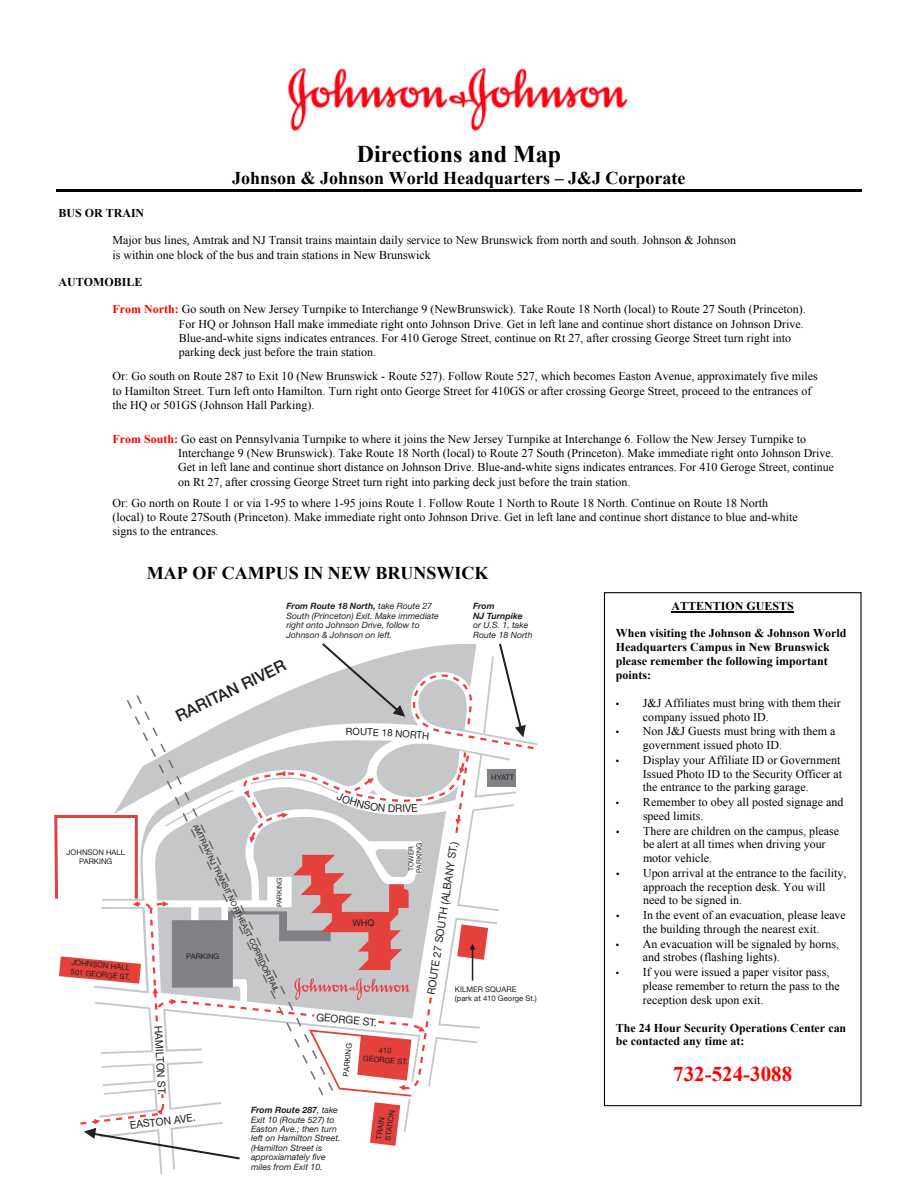
<style>
.page{position:relative;width:918px;height:1188px;background:#fff}
.page>*{position:absolute;margin:0;border:0;box-sizing:border-box;transform-origin:0 0}
.t1{font:700 24px "Times New Roman";color:#000}
.t2{font:700 21px "Times New Roman";color:#f00}
.t3{font:700 18px "Times New Roman";color:#000}
.t4{font:500 16.2px "Helvetica Neue";color:#231f20}
.t5{font:12px/13.8px "Times New Roman";color:#000}
.t6{font:700 12px/13.8px "Times New Roman";color:#000}
.t7{font:10.8px "Helvetica Neue";color:#231f20}
.t8{font:9.9px "Helvetica Neue";color:#231f20}
.t9{font:9.15px "Helvetica Neue";color:#231f20}
.t10{font:italic 8.7px/9.4px "Helvetica Neue";color:#231f20}
.t11{font:italic 700 8.7px/9.4px "Helvetica Neue";color:#231f20}
.t12{font:7.65px/9.1px "Helvetica Neue";color:#231f20}
.t13{font:6.9px/8.2px "Helvetica Neue";color:#231f20}
.s1{font-weight:700;color:#f00}
.s2{font-weight:700}
</style>
<div class="page">
<img style="left:288px;top:68px;width:340px;height:63px">
<hr style="left:56px;top:190px;width:806px;height:2px;background:#000">
<div style="left:604px;top:592px;width:258px;height:514px;background:#fff;border:1px solid #000"></div>
<hr style="left:672px;top:611px;width:122px;height:1px;background:#000">
<svg style="left:54px;top:643px;width:484px;height:531px"></svg>
<h1 class="t1" style="left:357px;top:140px;width:206px">Directions and Map</h1>
<h3 class="t3" style="left:232px;top:168px;width:455px">Johnson &amp; Johnson World Headquarters – J&amp;J Corporate</h3>
<p class="t6" style="left:59px;top:206px;width:87px">BUS OR TRAIN</p>
<p class="t5" style="left:112px;top:233px;width:625px;line-height:14.4px">Major bus lines, Amtrak and NJ Transit trains maintain daily service to New Brunswick from north and south. Johnson &amp; Johnson is within one block of the bus and train stations in New Brunswick</p>
<p class="t6" style="left:59px;top:275px;width:85px">AUTOMOBILE</p>
<p class="t5" style="left:179px;top:302px;width:629px;line-height:14.4px;text-indent:-66px"><span class="s1">From North:</span> Go south on New Jersey Turnpike to Interchange 9 (NewBrunswick). Take Route 18 North (local) to Route 27 South (Princeton).<br>For HQ or Johnson Hall make immediate right onto Johnson Drive. Get in left lane and continue short distance on Johnson Drive.<br>Blue-and-white signs indicates entrances. For 410 Geroge Street, continue on Rt 27, after crossing George Street turn right into parking deck just before the train station.</p>
<p class="t5" style="left:112px;top:369px;width:707px;line-height:14.4px">Or: Go south on Route 287 to Exit 10 (New Brunswick - Route 527). Follow Route 527, which becomes Easton Avenue, approximately five miles to Hamilton Street. Turn left onto Hamilton. Turn right onto George Street for 410GS or after crossing George Street, proceed to the entrances of the HQ or 501GS (Johnson Hall Parking).</p>
<p class="t5" style="left:178px;top:431px;width:658px;line-height:14.4px;text-indent:-66px"><span class="s1">From South:</span> Go east on Pennsylvania Turnpike to where it joins the New Jersey Turnpike at Interchange 6. Follow the New Jersey Turnpike to Interchange 9 (New Brunswick). Take Route 18 North (local) to Route 27 South (Princeton). Make immediate right onto Johnson Drive.<br>Get in left lane and continue short distance on Johnson Drive. Blue-and-white signs indicates entrances. For 410 Geroge Street, continue on Rt 27, after crossing George Street turn right into parking deck just before the train station.</p>
<p class="t5" style="left:112px;top:495px;width:687px;line-height:14.4px">Or: Go north on Route 1 or via 1-95 to where 1-95 joins Route 1. Follow Route 1 North to Route 18 North. Continue on Route 18 North (local) to Route 27South (Princeton). Make immediate right onto Johnson Drive. Get in left lane and continue short distance to blue and-white signs to the entrances.</p>
<h3 class="t3" style="left:147px;top:562px;width:343px">MAP OF CAMPUS IN NEW BRUNSWICK</h3>
<p class="t6" style="left:672px;top:599px;width:124px">ATTENTION GUESTS</p>
<p class="t6" style="left:616px;top:626px;width:232px">When visiting the Johnson &amp; Johnson World<br>Headquarters Campus in New Brunswick please remember the following important points:</p>
<p class="t5" style="left:643px;top:696px;width:199px;text-indent:-27px">• J&amp;J Affiliates must bring with them their company issued photo ID.</p>
<p class="t5" style="left:643px;top:724px;width:194px;text-indent:-27px">• Non J&amp;J Guests must bring with them a government issued photo ID.</p>
<p class="t5" style="left:643px;top:753px;width:201px;text-indent:-27px">• Display your Affiliate ID or Government<br>Issued Photo ID to the Security Officer at the entrance to the parking garage.</p>
<p class="t5" style="left:643px;top:795px;width:202px;text-indent:-27px">• Remember to obey all posted signage and speed limits.</p>
<p class="t5" style="left:643px;top:824px;width:198px;text-indent:-27px">• There are children on the campus, please be alert at all times when driving your motor vehicle.</p>
<p class="t5" style="left:643px;top:866px;width:205px;text-indent:-27px">• Upon arrival at the entrance to the facility, approach the reception desk. You will need to be signed in.</p>
<p class="t5" style="left:616px;top:908px;width:231px;text-align:center">• In the event of an evacuation, please leave the building through the nearest exit.</p>
<p class="t5" style="left:643px;top:936px;width:198px;text-indent:-27px">• An evacuation will be signaled by horns, and strobes (flashing lights).</p>
<p class="t5" style="left:643px;top:965px;width:198px;text-indent:-27px">• If you were issued a paper visitor pass, please remember to return the pass to the reception desk upon exit.</p>
<p class="t6" style="left:616px;top:1021px;width:232px">The 24 Hour Security Operations Center can be contacted any time at:</p>
<h2 class="t2" style="left:673px;top:1062px;width:121px">732-524-3088</h2>
<p class="t10" style="left:286px;top:601px;width:154px"><span class="s2">From Route 18 North,</span> take Route 27<br>South (Princeton) Exit. Make immediate right onto Johnson Drive, follow to Johnson &amp; Johnson on left.</p>
<p class="t11" style="left:473px;top:601px;width:51px">From<br>NJ Turnpike</p>
<p class="t10" style="left:473px;top:620px;width:61px">or U.S. 1, take<br>Route 18 North</p>
<h3 class="t4" style="left:172px;top:708px;width:122px;rotate:-26deg">RARITAN RIVER</h3>
<p class="t8" style="left:353px;top:726px;width:9px">O</p>
<p class="t12" style="left:491px;top:773px;width:25px">HYATT</p>
<p class="t7" style="left:395px;top:802px;width:9px">R</p>
<p class="t12" style="left:200px;top:823px;width:188px;rotate:64deg">AMTRAK/NJ TRANSIT NORTHEAST CORRIDOR RAIL</p>
<p class="t7" style="left:424px;top:993px;width:156px;rotate:-81deg">ROUTE 27 SOUTH (ALBANY ST.)</p>
<p class="t13" style="left:407px;top:873px;width:31px;rotate:-90deg">TOWER<br>PARKING</p>
<p class="t12" style="left:67px;top:847px;width:60px;text-align:center">JOHNSON HALL<br>PARKING</p>
<p class="t13" style="left:275px;top:907px;width:31px;rotate:-90deg">PARKING</p>
<p class="t9" style="left:352px;top:917px;width:23px">WHQ</p>
<p class="t12" style="left:186px;top:952px;width:35px">PARKING</p>
<p class="t12" style="left:72px;top:958px;width:61px;rotate:5deg">JOHNSON HALL<br>501 GEORGE ST.</p>
<p class="t12" style="left:455px;top:984px;width:83px">KILMER SQUARE<br>(park at 410 George St.)</p>
<p class="t7" style="left:317px;top:1011px;width:62px;rotate:5deg">GEORGE ST.</p>
<p class="t12" style="left:341px;top:1076px;width:35px;rotate:-84deg">PARKING</p>
<p class="t7" style="left:165px;top:1025px;width:71px;rotate:87deg">HAMILTON ST.</p>
<p class="t7" style="left:129px;top:1119px;width:68px;rotate:-7deg">EASTON AVE.</p>
<p class="t12" style="left:364px;top:1044px;width:46px;text-align:center;rotate:5deg">410<br>GEORGE ST.</p>
<p class="t10" style="left:251px;top:1105px;width:91px"><span class="s2">From Route 287</span>, take<br>Exit 10 (Route 527) to<br>Easton Ave.; then turn left on Hamilton Street. (Hamilton Street is approxiamately five miles from Exit 10.</p>
<p class="t12" style="left:374px;top:1138px;width:32px;rotate:-82deg">TRAIN<br>STATION</p>
</div>
